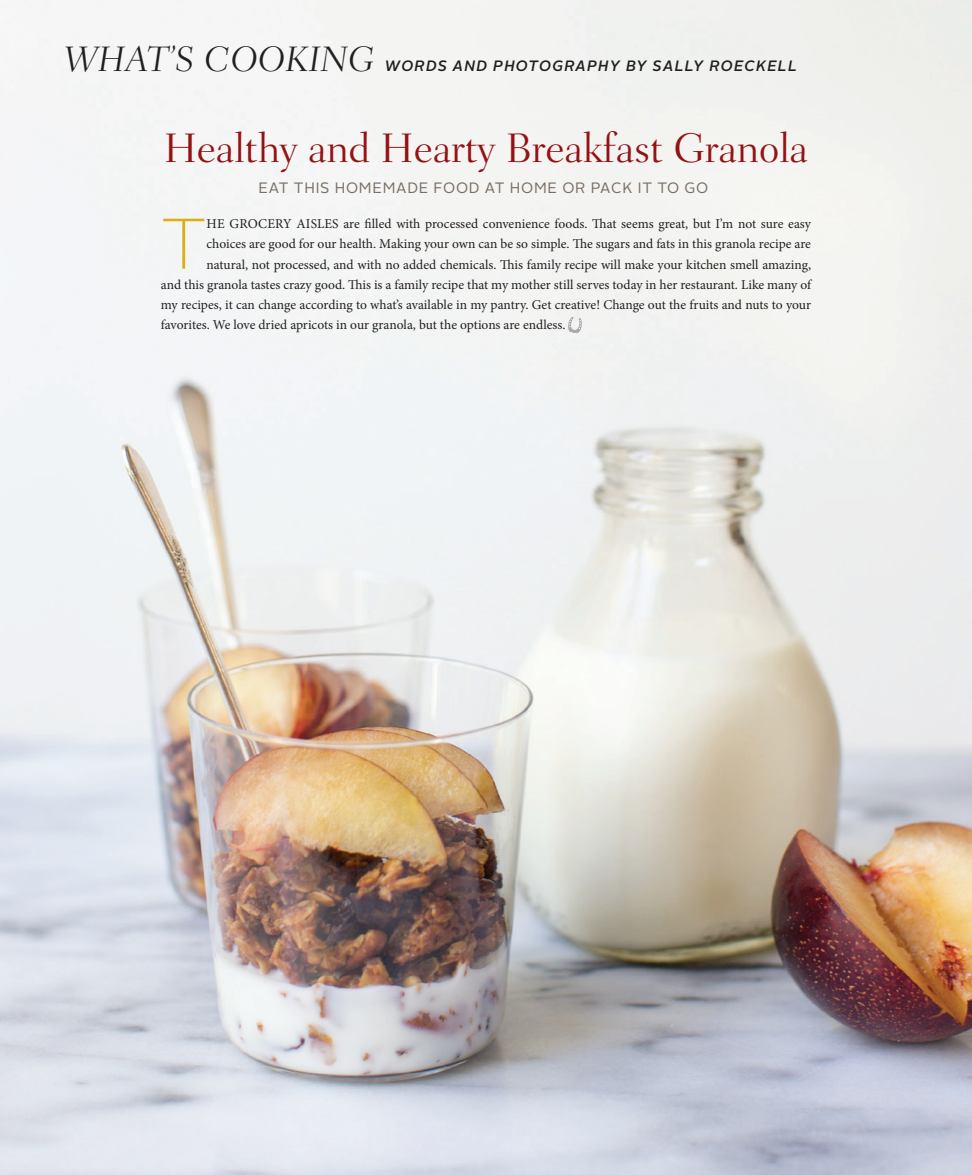
<style>
.page{position:relative;width:972px;height:1175px;background:#fff}
.page>*{position:absolute;margin:0;border:0;box-sizing:border-box;transform-origin:0 0}
.t1{font:100 71.4px "Alright Sans";color:#dead13}
.t2{font:300 42px "Fairfield LT Std";letter-spacing:-.01em;color:#941114}
.t3{font:italic 300 36px "Fairfield LT Std";color:#231f20}
.t4{font:15px "Alright Sans";letter-spacing:.05em;color:#796e64}
.t5{font:italic 500 15px "Alright Sans";letter-spacing:.08em;color:#231f20}
.t6{font:13.5px "Minion Pro";color:#231f20}
</style>
<div class="page">
<img style="left:0;top:0;width:972px;height:1174px">
<svg style="left:568px;top:317px;width:14px;height:16px"></svg>
<h3 class="t3" style="left:64px;top:38px;width:313px">WHAT’S COOKING</h3>
<p class="t5" style="left:385px;top:55px;width:414px">WORDS AND PHOTOGRAPHY BY SALLY ROECKELL</p>
<h2 class="t2" style="left:164px;top:124px;width:646px">Healthy and Hearty Breakfast Granola</h2>
<p class="t4" style="left:259px;top:177px;width:451px">EAT THIS HOMEMADE FOOD AT HOME OR PACK IT TO GO</p>
<h1 class="t1" style="left:161px;top:195px;width:47px">T</h1>
<p class="t6" style="left:207px;top:215px;width:606px">HE GROCERY AISLES are filled with processed convenience foods. That seems great, but I’m not sure easy</p>
<p class="t6" style="left:207px;top:235px;width:606px">choices are good for our health. Making your own can be so simple. The sugars and fats in this granola recipe are</p>
<p class="t6" style="left:207px;top:255px;width:606px">natural, not processed, and with no added chemicals. This family recipe will make your kitchen smell amazing,</p>
<p class="t6" style="left:161px;top:275px;width:652px">and this granola tastes crazy good. This is a family recipe that my mother still serves today in her restaurant. Like many of</p>
<p class="t6" style="left:161px;top:296px;width:652px">my recipes, it can change according to what’s available in my pantry. Get creative! Change out the fruits and nuts to your</p>
<p class="t6" style="left:161px;top:316px;width:406px">favorites. We love dried apricots in our granola, but the options are endless.</p>
</div>
